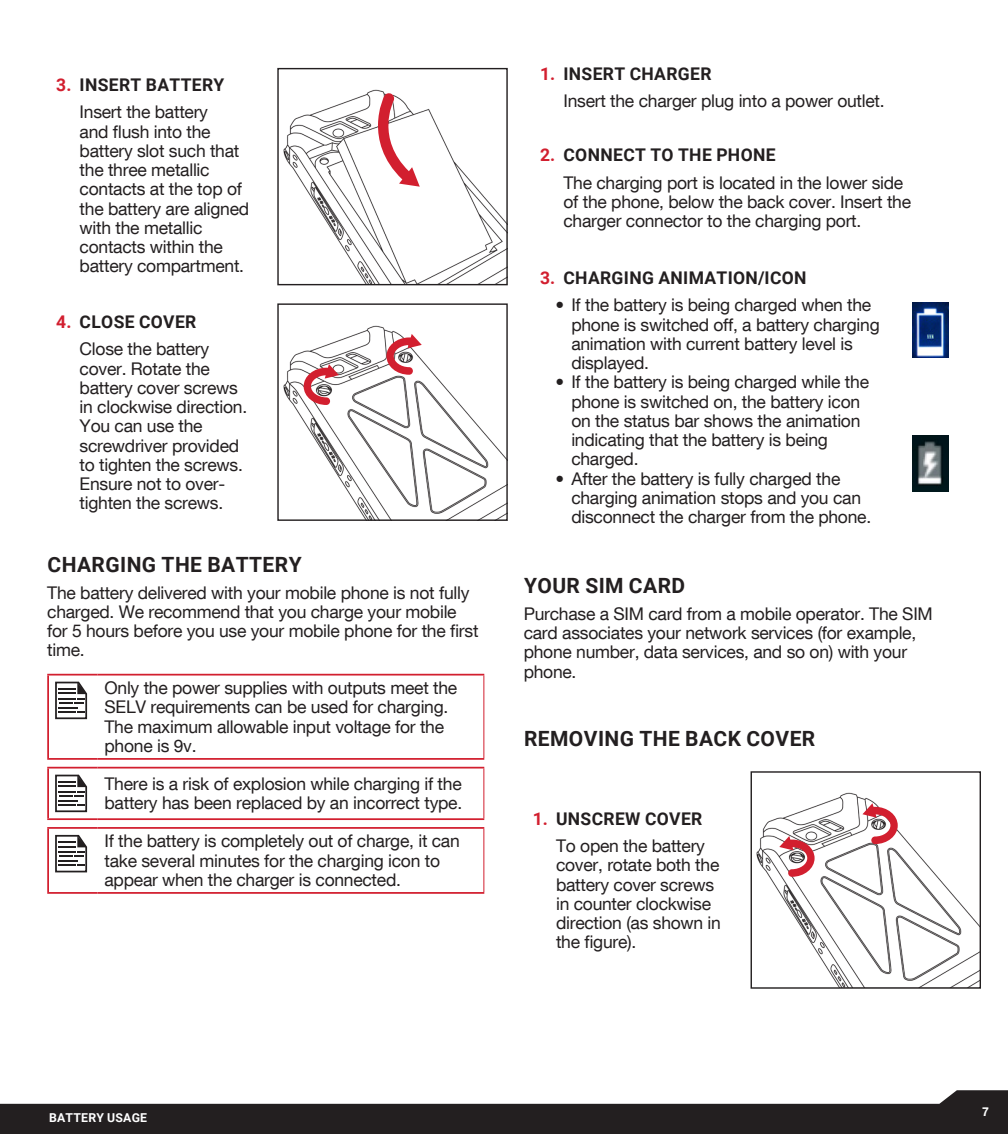
<style>
.page{position:relative;width:1008px;height:1134px;background:#fff}
.page>*{position:absolute;margin:0;border:0;box-sizing:border-box;transform-origin:0 0}
.Body{font:700 21px "Roboto";letter-spacing:.02em;color:#231f20}
.Numbered_List_-_Inde{font:17.5px/19.2px "Helvetica Neue LT Com";letter-spacing:-.015em;color:#231f20}
.Body-2{font:17.5px/19.2px "Helvetica Neue LT Com";letter-spacing:-.015em;color:#231f20}
.t1{font:700 17.5px "Roboto";letter-spacing:.02em;color:#231f20}
.Body-3{font:700 12.25px "Roboto";letter-spacing:.02em;color:#fff}
.t2{font:700 12.25px "Helvetica Neue LT Com";color:#fff}
.s1{color:#d21f2f}
</style>
<div class="page">
<svg style="left:0;top:1090px;width:1008px;height:44px"></svg>
<img style="left:283px;top:89px;width:223px;height:194px">
<div style="left:277px;top:68px;width:231px;height:217px;border:1px solid #231f20"></div>
<img style="left:283px;top:325px;width:223px;height:194px">
<div style="left:277px;top:303px;width:231px;height:218px;border:1px solid #231f20"></div>
<hr style="left:47px;top:674px;width:51px;height:2px;background:#d21f2f">
<hr style="left:47px;top:676px;width:2px;height:82px;background:#d21f2f">
<hr style="left:98px;top:674px;width:386px;height:2px;background:#d21f2f">
<hr style="left:47px;top:758px;width:51px;height:2px;background:#d21f2f">
<hr style="left:98px;top:758px;width:386px;height:2px;background:#d21f2f">
<hr style="left:483px;top:676px;width:1px;height:82px;background:#d21f2f">
<svg style="left:55px;top:682px;width:32px;height:37px"></svg>
<hr style="left:47px;top:767px;width:51px;height:2px;background:#d21f2f">
<hr style="left:47px;top:769px;width:2px;height:49px;background:#d21f2f">
<hr style="left:98px;top:767px;width:386px;height:2px;background:#d21f2f">
<hr style="left:47px;top:818px;width:51px;height:2px;background:#d21f2f">
<hr style="left:98px;top:818px;width:386px;height:2px;background:#d21f2f">
<hr style="left:483px;top:769px;width:1px;height:49px;background:#d21f2f">
<svg style="left:55px;top:775px;width:32px;height:37px"></svg>
<hr style="left:47px;top:827px;width:51px;height:2px;background:#d21f2f">
<hr style="left:47px;top:829px;width:2px;height:63px;background:#d21f2f">
<hr style="left:98px;top:827px;width:386px;height:2px;background:#d21f2f">
<hr style="left:47px;top:892px;width:51px;height:2px;background:#d21f2f">
<hr style="left:98px;top:892px;width:386px;height:2px;background:#d21f2f">
<hr style="left:483px;top:829px;width:1px;height:63px;background:#d21f2f">
<svg style="left:55px;top:835px;width:32px;height:37px"></svg>
<img style="left:913px;top:302px;width:35px;height:56px">
<img style="left:913px;top:436px;width:35px;height:55px">
<img style="left:756px;top:792px;width:223px;height:195px">
<div style="left:751px;top:771px;width:230px;height:218px;border:1px solid #231f20"></div>
<svg style="left:376px;top:92px;width:44px;height:95px"></svg>
<svg style="left:304px;top:364px;width:35px;height:41px"></svg>
<svg style="left:386px;top:334px;width:36px;height:41px"></svg>
<svg style="left:779px;top:836px;width:36px;height:41px"></svg>
<svg style="left:862px;top:803px;width:36px;height:41px"></svg>
<p class="t1" style="left:56px;top:73px;width:170px"><span class="s1">3.</span> INSERT BATTERY</p>
<p class="Numbered_List_-_Inde" style="left:80px;top:102px;width:171px">Insert the battery<br>and flush into the battery slot such that the three metallic contacts at the top of the battery are aligned with the metallic contacts within the battery compartment.</p>
<p class="t1" style="left:56px;top:310px;width:142px"><span class="s1">4.</span> CLOSE COVER</p>
<p class="Numbered_List_-_Inde" style="left:80px;top:339px;width:169px">Close the battery cover. Rotate the battery cover screws in clockwise direction.<br>You can use the screwdriver provided to tighten the screws.<br>Ensure not to over&shy;tighten the screws.</p>
<h2 class="Body" style="left:48px;top:549px;width:256px">CHARGING THE BATTERY</h2>
<p class="Body-2" style="left:47px;top:582px;width:433px">The battery delivered with your mobile phone is not fully charged. We recommend that you charge your mobile for 5 hours before you use your mobile phone for the first time.</p>
<p class="Body-2" style="left:105px;top:678px;width:354px">Only the power supplies with outputs meet the SELV requirements can be used for charging.<br>The maximum allowable input voltage for the phone is 9v.</p>
<p class="Body-2" style="left:105px;top:774px;width:359px">There is a risk of explosion while charging if the battery has been replaced by an incorrect type.</p>
<p class="Body-2" style="left:105px;top:831px;width:357px">If the battery is completely out of charge, it can take several minutes for the charging icon to appear when the charger is connected.</p>
<p class="t1" style="left:540px;top:61px;width:173px"><span class="s1">1.</span> INSERT CHARGER</p>
<p class="Numbered_List_-_Inde" style="left:564px;top:91px;width:323px">Insert the charger plug into a power outlet.</p>
<p class="t1" style="left:540px;top:143px;width:237px"><span class="s1">2.</span> CONNECT TO THE PHONE</p>
<p class="Numbered_List_-_Inde" style="left:564px;top:172px;width:349px">The charging port is located in the lower side of the phone, below the back cover. Insert the charger connector to the charging port.</p>
<p class="t1" style="left:540px;top:266px;width:268px"><span class="s1">3.</span> CHARGING ANIMATION/ICON</p>
<p class="Numbered_List_-_Inde" style="left:571px;top:295px;width:310px;text-indent:-16px">• If the battery is being charged when the phone is switched off, a battery charging animation with current battery level is displayed.</p>
<p class="Numbered_List_-_Inde" style="left:571px;top:372px;width:299px;text-indent:-16px">• If the battery is being charged while the phone is switched on, the battery icon on the status bar shows the animation indicating that the battery is being charged.</p>
<p class="Numbered_List_-_Inde" style="left:571px;top:468px;width:301px;text-indent:-16px">• After the battery is fully charged the charging animation stops and you can disconnect the charger from the phone.</p>
<h2 class="Body" style="left:524px;top:570px;width:163px">YOUR SIM CARD</h2>
<p class="Body-2" style="left:524px;top:604px;width:411px">Purchase a SIM card from a mobile operator. The SIM card associates your network services (for example, phone number, data services, and so on) with your phone.</p>
<p class="Body" style="left:524px;top:723px;width:293px">REMOVING THE BACK COVER</p>
<p class="t1" style="left:533px;top:807px;width:171px"><span class="s1">1.</span> UNSCREW COVER</p>
<p class="Numbered_List_-_Inde" style="left:556px;top:836px;width:166px">To open the battery cover, rotate both the battery cover screws in counter clockwise direction (as shown in the figure).</p>
<p class="Body-3" style="left:49px;top:1109px;width:100px">BATTERY USAGE</p>
<p class="t2" style="left:982px;top:1104px;width:8px">7</p>
</div>
